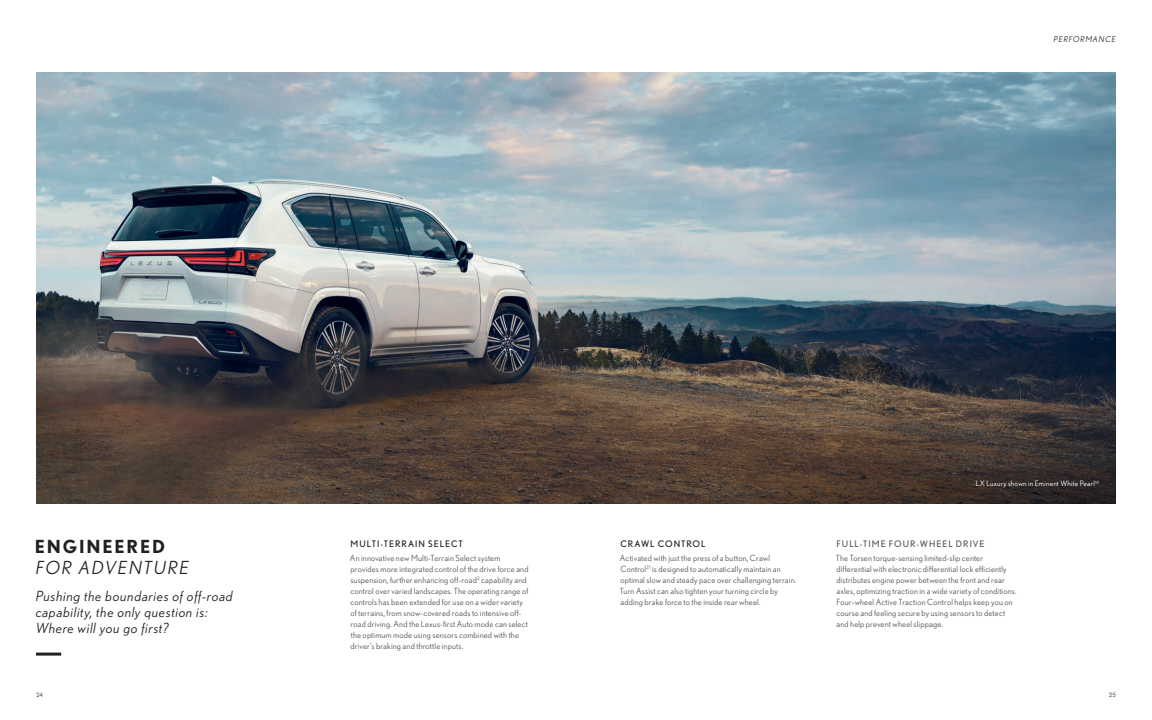
<style>
.page{position:relative;width:1152px;height:720px;background:#fff}
.page>*{position:absolute;margin:0;border:0;box-sizing:border-box;transform-origin:0 0}
.Medium_Subhead__Ital{font:italic 18px "Nobel";letter-spacing:.1em;color:#231f20}
.Medium_Headline{font:700 18px "Nobel";letter-spacing:.1em;color:#231f20}
.Medium_Subhead_2__It{font:italic 14px/16px "Nobel";letter-spacing:.05em;color:#231f20}
.small_headlines{font:9px "Nobel";letter-spacing:.105em;color:#231f20}
.small_headlines-2{font:9px "Nobel";letter-spacing:.11em;color:#57585a}
.Body_Copy_80K{font:8.5px/11px "Nobel";letter-spacing:.02em;color:#57585a}
.Section_Head{font:italic 8px "Nobel";letter-spacing:.1em;color:#231f20}
.Cutline{font:7.5px "Nobel";letter-spacing:.025em;color:#fff}
.t1{font:6px "Nobel";color:#57585a}
</style>
<div class="page">
<img style="left:36px;top:72px;width:1080px;height:432px">
<hr style="left:36px;top:653px;width:25px;height:3px;background:#231f20">
<p class="Section_Head" style="left:1054px;top:34px;width:64px">PERFORMANCE</p>
<p class="Medium_Headline" style="left:35px;top:536px;width:132px">ENGINEERED</p>
<p class="Medium_Subhead__Ital" style="left:36px;top:557px;width:155px">FOR ADVENTURE</p>
<p class="Medium_Subhead_2__It" style="left:36px;top:588px;width:198px">Pushing the boundaries of off-road capability, the only question is:<br>Where will you go first?</p>
<p class="small_headlines" style="left:351px;top:538px;width:114px">MULTI-TERRAIN SELECT</p>
<p class="Body_Copy_80K" style="left:350px;top:553px;width:180px">An innovative new Multi-Terrain Select system provides more integrated control of the drive force and suspension, further enhancing off-road<sup>2</sup> capability and control over varied landscapes. The operating range of controls has been extended for use on a wider variety of terrains, from snow-covered roads to intensive off&shy;road driving. And the Lexus-first Auto mode can select the optimum mode using sensors combined with the driver’s braking and throttle inputs.</p>
<p class="small_headlines" style="left:620px;top:538px;width:87px">CRAWL CONTROL</p>
<p class="Body_Copy_80K" style="left:620px;top:553px;width:178px">Activated with just the press of a button, Crawl Control<sup>21</sup> is designed to automatically maintain an optimal slow and steady pace over challenging terrain.<br>Turn Assist can also tighten your turning circle by adding brake force to the inside rear wheel.</p>
<p class="Cutline" style="left:976px;top:479px;width:125px">LX Luxury shown in Eminent White Pearl<sup>14</sup></p>
<p class="small_headlines-2" style="left:837px;top:538px;width:149px">FULL-TIME FOUR-WHEEL DRIVE</p>
<p class="Body_Copy_80K" style="left:836px;top:553px;width:182px">The Torsen torque-sensing limited-slip center differential with electronic differential lock efficiently distributes engine power between the front and rear axles, optimizing traction in a wide variety of conditions.<br>Four-wheel Active Traction Control helps keep you on course and feeling secure by using sensors to detect and help prevent wheel slippage.</p>
<p class="t1" style="left:36px;top:692px;width:8px">24</p>
<p class="t1" style="left:1109px;top:692px;width:9px">25</p>
</div>
